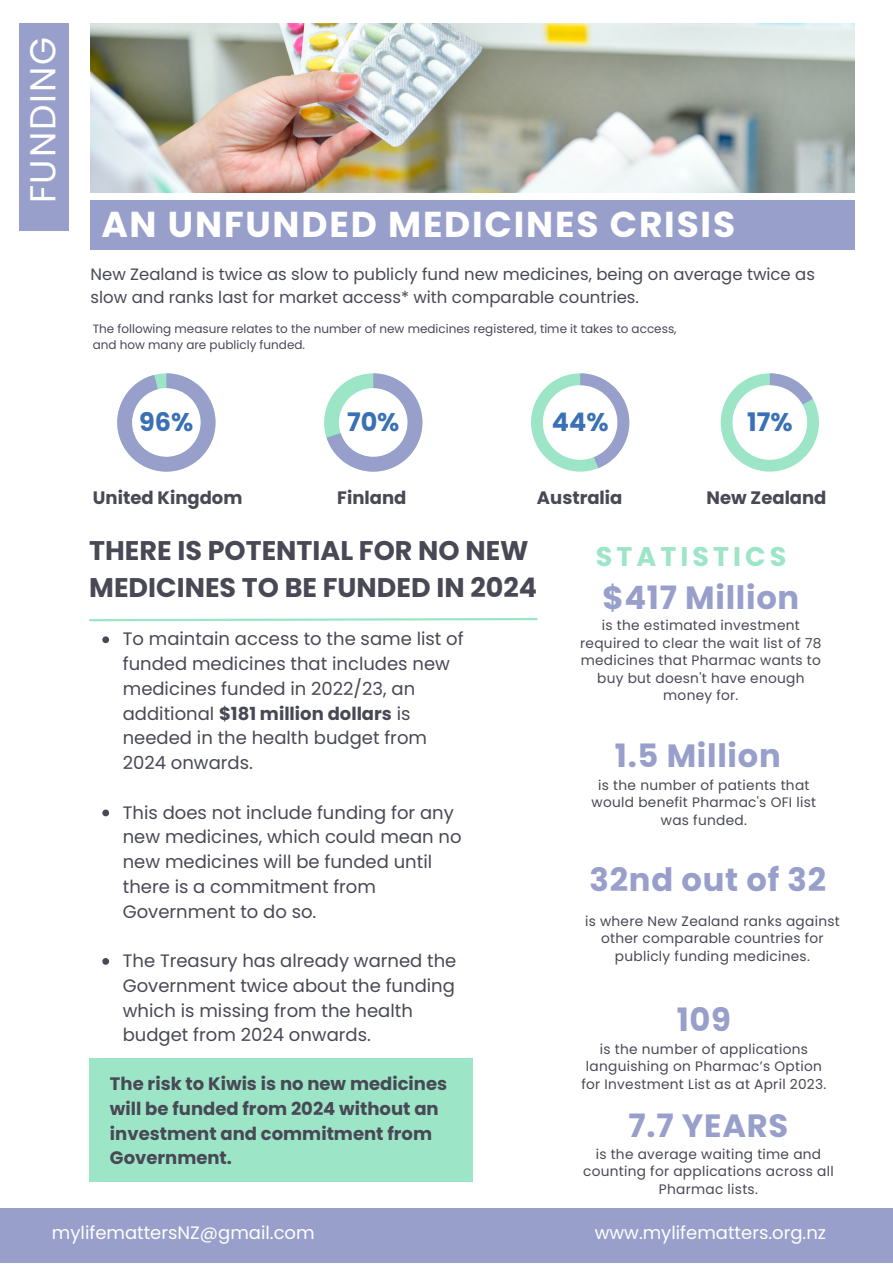
<style>
.page{position:relative;width:893px;height:1264px;background:#fff}
.page>*{position:absolute;margin:0;border:0;box-sizing:border-box;transform-origin:0 0}
.t1{font:700 36px "Poppins";letter-spacing:.05em;color:#fff}
.t2{font:36px "Poppins";letter-spacing:.05em;color:#fff}
.t3{font:700 32.1px "Poppins";letter-spacing:.025em;color:#989fca}
.t4{font:700 27px/37px "Poppins";color:#484955}
.t5{font:700 27px "Poppins";letter-spacing:.15em;color:#9ce5c7}
.t6{font:700 25.5px "Poppins";color:#3a70b4}
.t7{font:18px/24.8px "Poppins";color:#484955}
.t8{font:700 18px/24.8px "Poppins";color:#484955}
.t9{font:18px "Poppins";color:#fff}
.t10{font:16.5px/22.5px "Poppins";color:#484955}
.t11{font:13.65px/17.5px "Poppins";letter-spacing:.02em;color:#484955;text-align:center}
.t12{font:12px/16px "Poppins";color:#484955}
.s1{font-weight:700}
</style>
<div class="page">
<svg style="left:117px;top:373px;width:98px;height:98px"></svg>
<svg style="left:720px;top:373px;width:98px;height:98px"></svg>
<svg style="left:324px;top:373px;width:98px;height:98px"></svg>
<svg style="left:531px;top:373px;width:98px;height:98px"></svg>
<div style="left:91px;top:200px;width:763px;height:50px;background:#989fca"></div>
<img style="left:91px;top:24px;width:763px;height:168px">
<div style="left:19px;top:24px;width:50px;height:207px;background:#989fca"></div>
<svg style="left:89px;top:618px;width:449px;height:4px"></svg>
<svg style="left:102px;top:636px;width:7px;height:7px"></svg>
<svg style="left:102px;top:809px;width:7px;height:7px"></svg>
<svg style="left:102px;top:958px;width:7px;height:6px"></svg>
<div style="left:0;top:1208px;width:892px;height:54px;background:#989fca"></div>
<div style="left:89px;top:1057px;width:383px;height:124px;background:#9ce5c7"></div>
<p class="t2" style="left:18px;top:203px;width:168px;rotate:-90deg">FUNDING</p>
<p class="t1" style="left:101px;top:199px;width:635px">AN UNFUNDED MEDICINES CRISIS</p>
<p class="t10" style="left:91px;top:263px;width:725px">New Zealand is twice as slow to publicly fund new medicines, being on average twice as slow and ranks last for market access* with comparable countries.</p>
<p class="t12" style="left:93px;top:321px;width:585px">The following measure relates to the number of new medicines registered, time it takes to access, and how many are publicly funded.</p>
<p class="t6" style="left:139px;top:404px;width:56px">96%</p>
<p class="t6" style="left:347px;top:404px;width:54px">70%</p>
<p class="t6" style="left:551px;top:404px;width:58px">44%</p>
<p class="t6" style="left:747px;top:404px;width:47px">17%</p>
<p class="t8" style="left:93px;top:485px;width:151px">United Kingdom</p>
<p class="t8" style="left:337px;top:485px;width:71px">Finland</p>
<p class="t8" style="left:537px;top:485px;width:87px">Australia</p>
<p class="t8" style="left:706px;top:485px;width:121px">New Zealand</p>
<p class="t4" style="left:89px;top:531px;width:449px">THERE IS POTENTIAL FOR NO NEW<br>MEDICINES TO BE FUNDED IN 2024</p>
<p class="t7" style="left:123px;top:626px;width:342px">To maintain access to the same list of funded medicines that includes new medicines funded in 2022/23, an additional <span class="s1">$181 million dollars</span> is needed in the health budget from<br>2024 onwards.</p>
<p class="t7" style="left:123px;top:800px;width:340px">This does not include funding for any new medicines, which could mean no new medicines will be funded until there is a commitment from<br>Government to do so.</p>
<p class="t7" style="left:123px;top:948px;width:335px">The Treasury has already warned the<br>Government twice about the funding which is missing from the health budget from 2024 onwards.</p>
<p class="t8" style="left:110px;top:1071px;width:338px">The risk to Kiwis is no new medicines will be funded from 2024 without an investment and commitment from<br>Government.</p>
<p class="t5" style="left:596px;top:538px;width:192px">STATISTICS</p>
<p class="t3" style="left:602px;top:575px;width:198px">$417 Million</p>
<p class="t11" style="left:580px;top:617px;width:243px">is the estimated investment required to clear the wait list of 78 medicines that Pharmac wants to buy but doesn't have enough money for.</p>
<p class="t3" style="left:614px;top:733px;width:167px">1.5 Million</p>
<p class="t11" style="left:591px;top:776px;width:226px">is the number of patients that would benefit Pharmac's OFI list was funded.</p>
<p class="t3" style="left:589px;top:857px;width:238px">32nd out of 32</p>
<p class="t11" style="left:585px;top:912px;width:256px">is where New Zealand ranks against other comparable countries for publicly funding medicines.</p>
<p class="t3" style="left:676px;top:997px;width:56px">109</p>
<p class="t11" style="left:581px;top:1040px;width:246px">is the number of applications languishing on Pharmac’s Option for Investment List as at April 2023.</p>
<p class="t3" style="left:628px;top:1103px;width:161px">7.7 YEARS</p>
<p class="t11" style="left:583px;top:1145px;width:252px">is the average waiting time and counting for applications across all<br>Pharmac lists.</p>
<p class="t9" style="left:52px;top:1220px;width:264px">mylifemattersNZ@gmail.com</p>
<p class="t9" style="left:594px;top:1220px;width:233px">www.mylifematters.org.nz</p>
</div>
